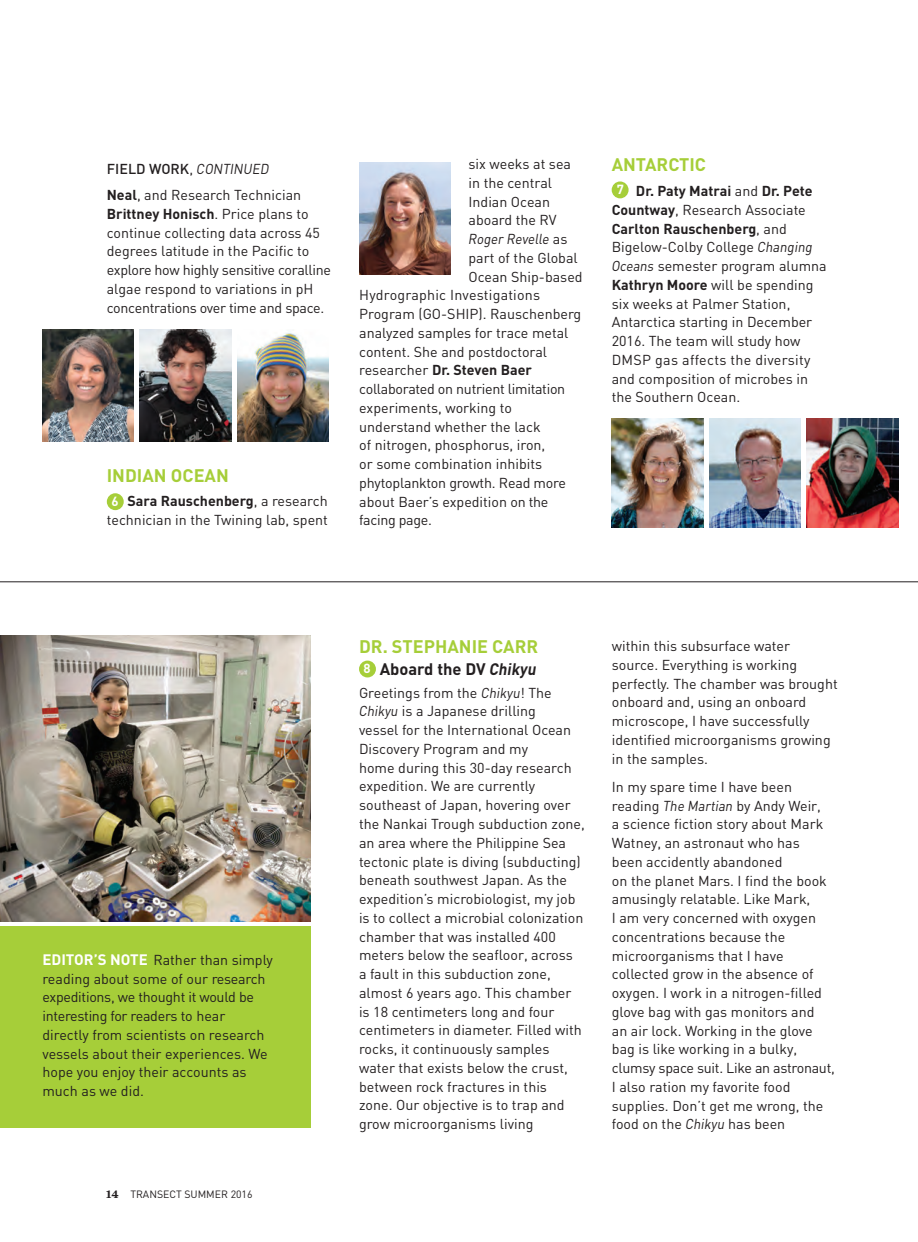
<style>
.page{position:relative;width:918px;height:1242px;background:#fff}
.page>*{position:absolute;margin:0;border:0;box-sizing:border-box;transform-origin:0 0}
.t1{font:18px "Din Bold A";color:#a6ce39}
.t2{font:16.5px "Din Bold A";color:#231f20}
.t3{font:14.25px/18.8px "Din Regular A";color:#231f20}
.t4{font:14.25px "Din Bold A";color:#231f20}
.t5{font:14.25px "Din Medium A";color:#231f20}
.t6{font:14.25px "Din Regular Italic A";color:#231f20}
.t7{font:10.5px "Din Regular A";color:#231f20}
.s1{font-family:"Din Regular A"}
.s2{font-family:"Din Regular Italic A"}
.s3{font-family:"Din Bold A"}
.s4{font-size:13.05px;color:#fff}
.s5{font-family:"Din Bold A";font-size:15px;color:#fff}
.s6{font-family:"Lyon Text";font-weight:700;font-size:11.25px}
.s7{font-family:"Din Bold Italic A"}
</style>
<div class="page">
<div style="left:107px;top:493px;width:17px;height:17px;background:#a6ce39;border-radius:50%"></div>
<div style="left:612px;top:181px;width:17px;height:17px;background:#a6ce39;border-radius:50%"></div>
<img style="left:359px;top:162px;width:92px;height:112px">
<div style="left:359px;top:661px;width:17px;height:16px;background:#a6ce39;border-radius:50%"></div>
<img style="left:0;top:635px;width:311px;height:287px">
<div style="left:0;top:926px;width:311px;height:202px;background:#a6ce39"></div>
<img style="left:612px;top:418px;width:91px;height:110px">
<img style="left:807px;top:418px;width:91px;height:110px">
<img style="left:709px;top:418px;width:92px;height:110px">
<hr style="left:0;top:582px;width:918px;height:1px;background:#231f20">
<img style="left:42px;top:329px;width:92px;height:113px">
<img style="left:140px;top:329px;width:91px;height:113px">
<img style="left:237px;top:331px;width:92px;height:111px">
<p class="t5" style="left:107px;top:160px;width:164px">FIELD WORK<span class="s1">,</span> <span class="s2">CONTINUED</span></p>
<p class="t3" style="left:107px;top:185px;width:196px"><span class="s3">Neal</span>, and Research Technician</p>
<p class="t4" style="left:107px;top:204px;width:203px">Brittney Honisch<span class="s1">. Price plans to</span></p>
<p class="t3" style="left:107px;top:223px;width:226px">continue collecting data across 45 degrees latitude in the Pacific to explore how highly sensitive coralline algae respond to variations in pH concentrations over time and space.</p>
<p class="t1" style="left:107px;top:463px;width:124px">INDIAN OCEAN</p>
<p class="t4" style="left:111px;top:492px;width:218px"><span class="s4">6</span> Sara Rauschenberg<span class="s1">, a research</span></p>
<p class="t3" style="left:107px;top:510px;width:223px">technician in the Twining lab, spent</p>
<p class="t3" style="left:469px;top:154px;width:104px">six weeks at sea in the central<br>Indian Ocean aboard the RV</p>
<p class="t6" style="left:469px;top:230px;width:100px">Roger Revelle <span class="s1">as</span></p>
<p class="t3" style="left:469px;top:248px;width:111px">part of the Global</p>
<p class="t3" style="left:469px;top:267px;width:116px">Ocean Ship-based</p>
<p class="t3" style="left:359px;top:286px;width:182px">Hydrographic Investigations</p>
<p class="t3" style="left:359px;top:304px;width:224px">Program (GO-SHIP). Rauschenberg</p>
<p class="t3" style="left:359px;top:323px;width:211px">analyzed samples for trace metal</p>
<p class="t3" style="left:359px;top:342px;width:189px">content. She and postdoctoral</p>
<p class="t4" style="left:359px;top:361px;width:174px"><span class="s1">researcher</span> Dr. Steven Baer</p>
<p class="t3" style="left:359px;top:379px;width:208px">collaborated on nutrient limitation experiments, working to understand whether the lack<br>of nitrogen, phosphorus, iron,<br>or some combination inhibits phytoplankton growth. Read more about Baer’s expedition on the facing page.</p>
<p class="t1" style="left:612px;top:153px;width:96px">ANTARCTIC</p>
<p class="t4" style="left:617px;top:182px;width:197px"><span class="s4">7</span> Dr. Paty Matrai <span class="s1">and</span> Dr. Pete</p>
<p class="t3" style="left:612px;top:200px;width:196px"><span class="s3">Countway</span>, Research Associate</p>
<p class="t4" style="left:612px;top:219px;width:177px">Carlton Rauschenberg<span class="s1">, and</span></p>
<p class="t3" style="left:612px;top:238px;width:217px">Bigelow-Colby College <span class="s2">Changing<br>Oceans</span> semester program alumna<br><span class="s3">Kathryn Moore</span> will be spending six weeks at Palmer Station,<br>Antarctica starting in December<br>2016. The team will study how<br>DMSP gas affects the diversity and composition of microbes in the Southern Ocean.</p>
<p class="t3" style="left:42px;top:950px;width:232px"><span class="s5">EDITOR’S NOTE</span> Rather than simply reading about some of our research expeditions, we thought it would be interesting for readers to hear directly from scientists on research vessels about their experiences. We hope you enjoy their accounts as much as we did.</p>
<p class="t7" style="left:106px;top:1187px;width:148px"><span class="s6">14</span> TRANSECT SUMMER 2016</p>
<p class="t1" style="left:359px;top:635px;width:181px">DR. STEPHANIE CARR</p>
<p class="t2" style="left:364px;top:658px;width:174px"><span class="s4">8</span> Aboard the DV <span class="s7">Chikyu</span></p>
<p class="t3" style="left:359px;top:683px;width:227px">Greetings from the <span class="s2">Chikyu</span>! The<br><span class="s2">Chikyu</span> is a Japanese drilling<br>vessel for the International Ocean<br>Discovery Program and my<br>home during this 30-day research expedition. We are currently southeast of Japan, hovering over the Nankai Trough subduction zone, an area where the Philippine Sea tectonic plate is diving (subducting) beneath southwest Japan. As the expedition’s microbiologist, my job is to collect a microbial colonization chamber that was installed 400 meters below the seafloor, across<br>a fault in this subduction zone, almost 6 years ago. This chamber is 18 centimeters long and four centimeters in diameter. Filled with rocks, it continuously samples water that exists below the crust, between rock fractures in this<br>zone. Our objective is to trap and grow microorganisms living</p>
<p class="t3" style="left:612px;top:636px;width:227px">within this subsurface water source. Everything is working perfectly. The chamber was brought onboard and, using an onboard microscope, I have successfully identified microorganisms growing in the samples.</p>
<p class="t3" style="left:612px;top:777px;width:224px">In my spare time I have been reading <span class="s2">The Martian</span> by Andy Weir,<br>a science fiction story about Mark<br>Watney, an astronaut who has<br>been accidently abandoned<br>on the planet Mars. I find the book amusingly relatable. Like Mark,<br>I am very concerned with oxygen concentrations because the microorganisms that I have collected grow in the absence of oxygen. I work in a nitrogen-filled glove bag with gas monitors and<br>an air lock. Working in the glove bag is like working in a bulky, clumsy space suit. Like an astronaut,<br>I also ration my favorite food supplies. Don’t get me wrong, the food on the <span class="s2">Chikyu</span> has been</p>
</div>
